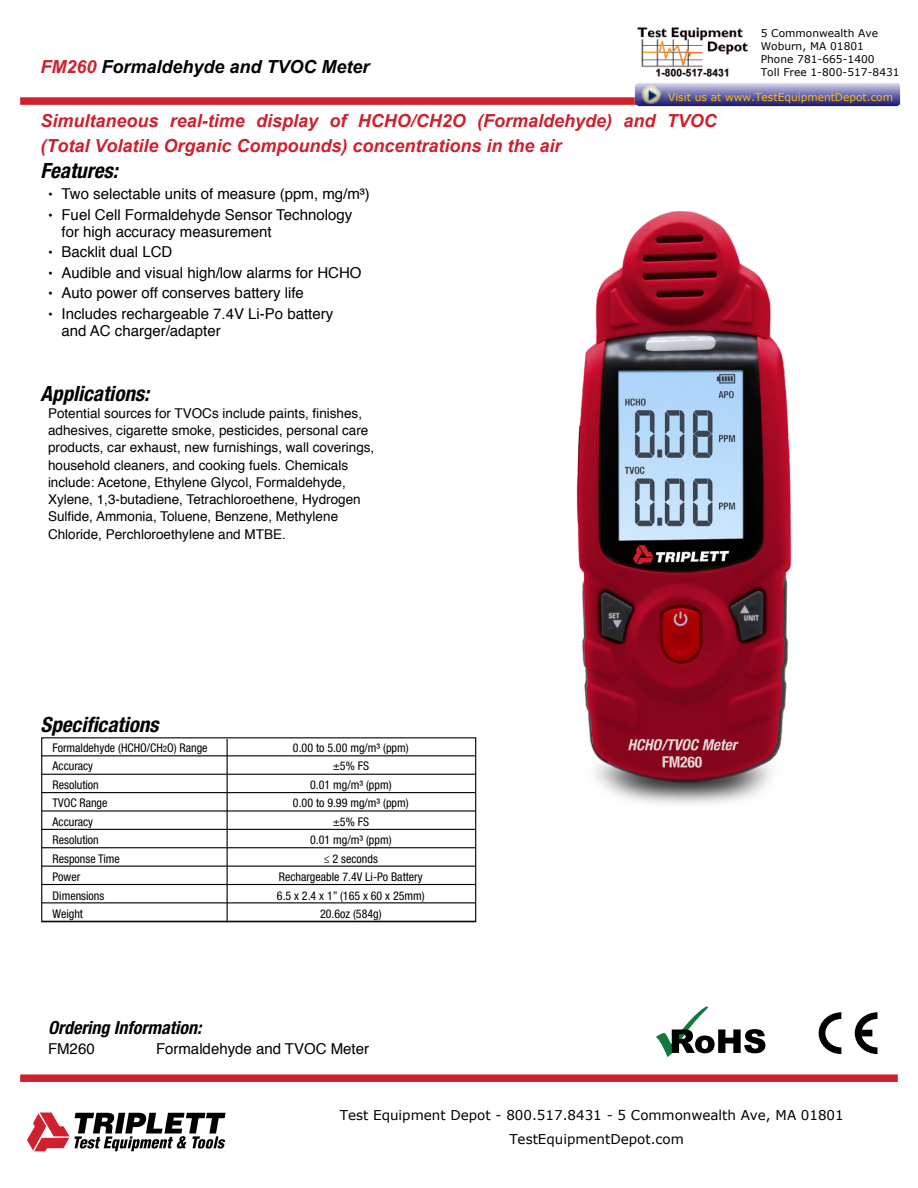
<style>
.page{position:relative;width:918px;height:1188px;background:#fff}
.page>*{position:absolute;margin:0;border:0;box-sizing:border-box;transform-origin:0 0}
.t1{font:italic 700 condensed 21px "Helvetica Neue LT Std";color:#000}
.t2{font:italic 700 18px/24.8px "Arial";color:#ce202f}
.t3{font:italic 700 18px "Arial";color:#000}
.t4{font:italic 700 condensed 18px "Helvetica Neue LT Std";color:#000}
.t5{font:15px/17.2px "Helvetica";color:#000}
.t6{font:13.5px/17.2px "Helvetica";color:#000}
.t7{font:13.5px/24.8px "Verdana";color:#000}
.t8{font:condensed 12px/18.5px "Helvetica Neue LT Std";color:#000}
.t9{font:10.65px/12.9px "Verdana";color:#000}
.t10{font:10.65px "Verdana";color:#ffbf00}
.s1{color:#ce202f}
.s2{font-size:13.5px}
.s3{font-size:9px}
</style>
<div class="page">
<div style="left:20px;top:97px;width:878px;height:8px;background:#ce202f"></div>
<svg style="left:27px;top:1113px;width:199px;height:38px"></svg>
<div style="left:20px;top:1074px;width:878px;height:8px;background:#ce202f"></div>
<div style="left:41px;top:737px;width:435px;height:185px;border:1px solid #000"></div>
<hr style="left:42px;top:755px;width:434px;height:1px;background:#000">
<hr style="left:42px;top:774px;width:434px;height:1px;background:#000">
<hr style="left:42px;top:792px;width:434px;height:1px;background:#000">
<hr style="left:42px;top:810px;width:434px;height:2px;background:#000">
<hr style="left:42px;top:829px;width:434px;height:1px;background:#000">
<hr style="left:42px;top:847px;width:434px;height:1px;background:#000">
<hr style="left:42px;top:866px;width:434px;height:1px;background:#000">
<hr style="left:42px;top:884px;width:434px;height:1px;background:#000">
<hr style="left:42px;top:902px;width:434px;height:1px;background:#000">
<hr style="left:42px;top:921px;width:434px;height:1px;background:#000">
<hr style="left:227px;top:739px;width:1px;height:183px;background:#000">
<img style="left:576px;top:211px;width:216px;height:593px">
<svg style="left:819px;top:1012px;width:22px;height:42px"></svg>
<svg style="left:855px;top:1012px;width:23px;height:42px"></svg>
<svg style="left:656px;top:1006px;width:109px;height:51px"></svg>
<img style="left:637px;top:27px;width:111px;height:50px">
<img style="left:630px;top:83px;width:271px;height:24px">
<h2 class="t3" style="left:40px;top:54px;width:331px"><span class="s1">FM260</span> Formaldehyde and TVOC Meter</h2>
<p class="t9" style="left:761px;top:27px;width:140px">5 Commonwealth Ave<br>Woburn, MA 01801<br>Phone 781-665-1400<br>Toll Free 1-800-517-8431</p>
<p class="t10" style="left:668px;top:90px;width:226px">Visit us at www.TestEquipmentDepot.com</p>
<h2 class="t2" style="left:40px;top:109px;width:678px">Simultaneous real-time display of HCHO/CH2O (Formaldehyde) and TVOC (Total Volatile Organic Compounds) concentrations in the air</h2>
<h1 class="t1" style="left:40px;top:158px;width:79px">Features:</h1>
<p class="t5" style="left:48px;top:186px;width:323px"><span class="s2">•</span> Two selectable units of measure (ppm, mg/m³)</p>
<p class="t5" style="left:62px;top:206px;width:292px;text-indent:-14px"><span class="s2">•</span> Fuel Cell Formaldehyde Sensor Technology for high accuracy measurement</p>
<p class="t5" style="left:48px;top:244px;width:126px"><span class="s2">•</span> Backlit dual LCD</p>
<p class="t5" style="left:48px;top:264px;width:315px"><span class="s2">•</span> Audible and visual high/low alarms for HCHO</p>
<p class="t5" style="left:48px;top:285px;width:257px"><span class="s2">•</span> Auto power off conserves battery life</p>
<p class="t5" style="left:62px;top:305px;width:273px;text-indent:-14px"><span class="s2">•</span> Includes rechargeable 7.4V Li-Po battery and AC charger/adapter</p>
<h1 class="t1" style="left:40px;top:381px;width:110px">Applications:</h1>
<p class="t6" style="left:48px;top:405px;width:328px">Potential sources for TVOCs include paints, finishes, adhesives, cigarette smoke, pesticides, personal care products, car exhaust, new furnishings, wall coverings, household cleaners, and cooking fuels. Chemicals include: Acetone, Ethylene Glycol, Formaldehyde, Xylene, 1,3‐butadiene, Tetrachloroethene, Hydrogen Sulfide, Ammonia, Toluene, Benzene, Methylene Chloride, Perchloroethylene and MTBE.</p>
<h1 class="t1" style="left:40px;top:712px;width:120px">Specifications</h1>
<p class="t8" style="left:53px;top:738px;width:156px">Formaldehyde (HCHO/CH<span class="s3">2</span>O) Range<br>Accuracy<br>Resolution<br>TVOC Range<br>Accuracy<br>Resolution<br>Response Time<br>Power<br>Dimensions<br>Weight</p>
<p class="t8" style="left:277px;top:738px;width:149px;text-align:center">0.00 to 5.00 mg/m³ (ppm)<br>±5% FS<br>0.01 mg/m³ (ppm)<br>0.00 to 9.99 mg/m³ (ppm)<br>±5% FS<br>0.01 mg/m³ (ppm)<br>≤ 2 seconds<br>Rechargeable 7.4V Li-Po Battery<br>6.5 x 2.4 x 1” (165 x 60 x 25mm)<br>20.6oz (584g)</p>
<h2 class="t4" style="left:48px;top:1017px;width:155px">Ordering Information:</h2>
<p class="t5" style="left:48px;top:1041px;width:48px">FM260</p>
<p class="t5" style="left:156px;top:1041px;width:215px">Formaldehyde and TVOC Meter</p>
<p class="t7" style="left:509px;top:1102px;width:336px;text-indent:-170px">Test Equipment Depot - 800.517.8431 - 5 Commonwealth Ave, MA 01801<br>TestEquipmentDepot.com</p>
</div>
